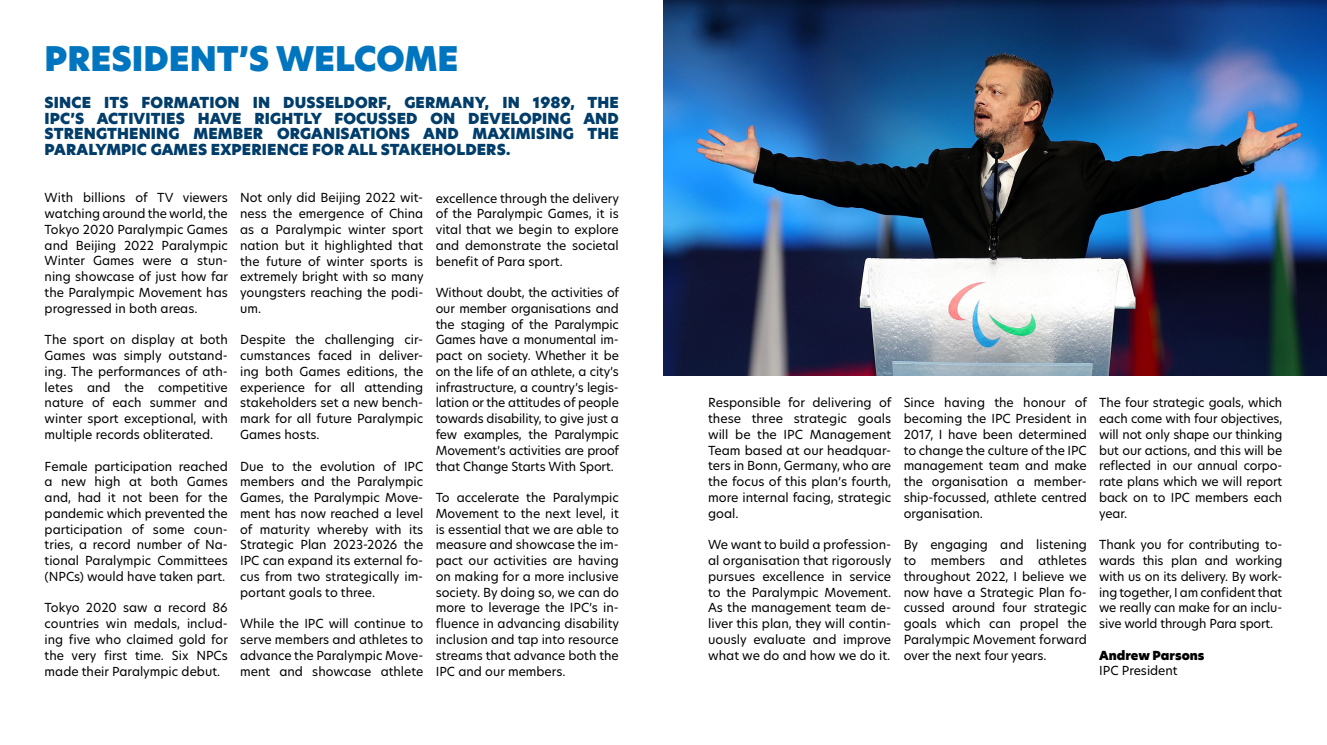
<style>
.page{position:relative;width:1327px;height:745px;background:#fff}
.page>*{position:absolute;margin:0;border:0;box-sizing:border-box;transform-origin:0 0}
.t1{font:33.25px "Hero New Super";color:#0075bf}
.t2{font:14.88px/15.8px "Hero New Super";letter-spacing:.01em;color:#003d6a;text-align:justify}
.Normal_Text{font:12.25px/15.8px "Hero New";color:#000;text-align:justify}
.Normal_Text-2{font:12.25px "Hero New Super";color:#000}
</style>
<div class="page">
<img style="left:663px;top:0;width:664px;height:375px">
<h1 class="t1" style="left:45px;top:36px;width:415px">PRESIDENT’S WELCOME</h1>
<p class="t2" style="left:45px;top:95px;width:576px">SINCE ITS FORMATION IN DUSSELDORF, GERMANY, IN 1989, THE IPC’S ACTIVITIES HAVE RIGHTLY FOCUSSED ON DEVELOPING AND STRENGTHENING MEMBER ORGANISATIONS AND MAXIMISING THE PARALYMPIC GAMES EXPERIENCE FOR ALL STAKEHOLDERS.</p>
<p class="Normal_Text" style="left:45px;top:190px;width:185px">With billions of TV viewers watching around the world, the Tokyo 2020 Paralympic Games and Beijing 2022 Paralympic Winter Games were a stun&shy;ning showcase of just how far the Paralympic Movement has progressed in both areas.</p>
<p class="Normal_Text" style="left:45px;top:331px;width:185px">The sport on display at both Games was simply outstand&shy;ing. The performances of ath&shy;letes and the competitive nature of each summer and winter sport exceptional, with multiple records obliterated.</p>
<p class="Normal_Text" style="left:45px;top:457px;width:185px">Female participation reached a new high at both Games and, had it not been for the pandemic which prevented the participation of some coun&shy;tries, a record number of Na&shy;tional Paralympic Committees (NPCs) would have taken part.</p>
<p class="Normal_Text" style="left:45px;top:599px;width:185px">Tokyo 2020 saw a record 86 countries win medals, includ&shy;ing five who claimed gold for the very first time. Six NPCs made their Paralympic debut.</p>
<p class="Normal_Text" style="left:240px;top:190px;width:185px">Not only did Beijing 2022 wit&shy;ness the emergence of China as a Paralympic winter sport nation but it highlighted that the future of winter sports is extremely bright with so many youngsters reaching the podi&shy;um.</p>
<p class="Normal_Text" style="left:240px;top:331px;width:185px">Despite the challenging cir&shy;cumstances faced in deliver&shy;ing both Games editions, the experience for all attending stakeholders set a new bench&shy;mark for all future Paralympic Games hosts.</p>
<p class="Normal_Text" style="left:240px;top:457px;width:185px">Due to the evolution of IPC members and the Paralympic Games, the Paralympic Move&shy;ment has now reached a level of maturity whereby with its Strategic Plan 2023-2026 the IPC can expand its external fo&shy;cus from two strategically im&shy;portant goals to three.</p>
<p class="Normal_Text" style="left:240px;top:615px;width:185px">While the IPC will continue to serve members and athletes to advance the Paralympic Move&shy;ment and showcase athlete</p>
<p class="Normal_Text" style="left:436px;top:190px;width:185px">excellence through the delivery of the Paralympic Games, it is vital that we begin to explore and demonstrate the societal benefit of Para sport.</p>
<p class="Normal_Text" style="left:436px;top:284px;width:185px">Without doubt, the activities of our member organisations and the staging of the Paralympic Games have a monumental im&shy;pact on society. Whether it be on the life of an athlete, a city’s infrastructure, a country’s legis&shy;lation or the attitudes of people towards disability, to give just a few examples, the Paralympic Movement’s activities are proof that Change Starts With Sport.</p>
<p class="Normal_Text" style="left:436px;top:489px;width:185px">To accelerate the Paralympic Movement to the next level, it is essential that we are able to measure and showcase the im&shy;pact our activities are having on making for a more inclusive society. By doing so, we can do more to leverage the IPC’s in&shy;fluence in advancing disability inclusion and tap into resource streams that advance both the IPC and our members.</p>
<p class="Normal_Text" style="left:708px;top:394px;width:185px">Responsible for delivering of these three strategic goals will be the IPC Management Team based at our headquar&shy;ters in Bonn, Germany, who are the focus of this plan’s fourth, more internal facing, strategic goal.</p>
<p class="Normal_Text" style="left:708px;top:536px;width:185px">We want to build a profession&shy;al organisation that rigorously pursues excellence in service to the Paralympic Movement.<br>As the management team de&shy;liver this plan, they will contin&shy;uously evaluate and improve what we do and how we do it.</p>
<p class="Normal_Text" style="left:904px;top:394px;width:185px">Since having the honour of becoming the IPC President in 2017, I have been determined to change the culture of the IPC management team and make the organisation a member&shy;ship-focussed, athlete centred organisation.</p>
<p class="Normal_Text" style="left:904px;top:536px;width:185px">By engaging and listening to members and athletes throughout 2022, I believe we now have a Strategic Plan fo&shy;cussed around four strategic goals which can propel the Paralympic Movement forward over the next four years.</p>
<p class="Normal_Text" style="left:1099px;top:394px;width:185px">The four strategic goals, which each come with four objectives, will not only shape our thinking but our actions, and this will be reflected in our annual corpo&shy;rate plans which we will report back on to IPC members each year.</p>
<p class="Normal_Text" style="left:1099px;top:536px;width:185px">Thank you for contributing to&shy;wards this plan and working with us on its delivery. By work&shy;ing together, I am confident that we really can make for an inclu&shy;sive world through Para sport.</p>
<p class="Normal_Text-2" style="left:1099px;top:646px;width:107px">Andrew Parsons</p>
<p class="Normal_Text" style="left:1099px;top:662px;width:80px">IPC President</p>
</div>
